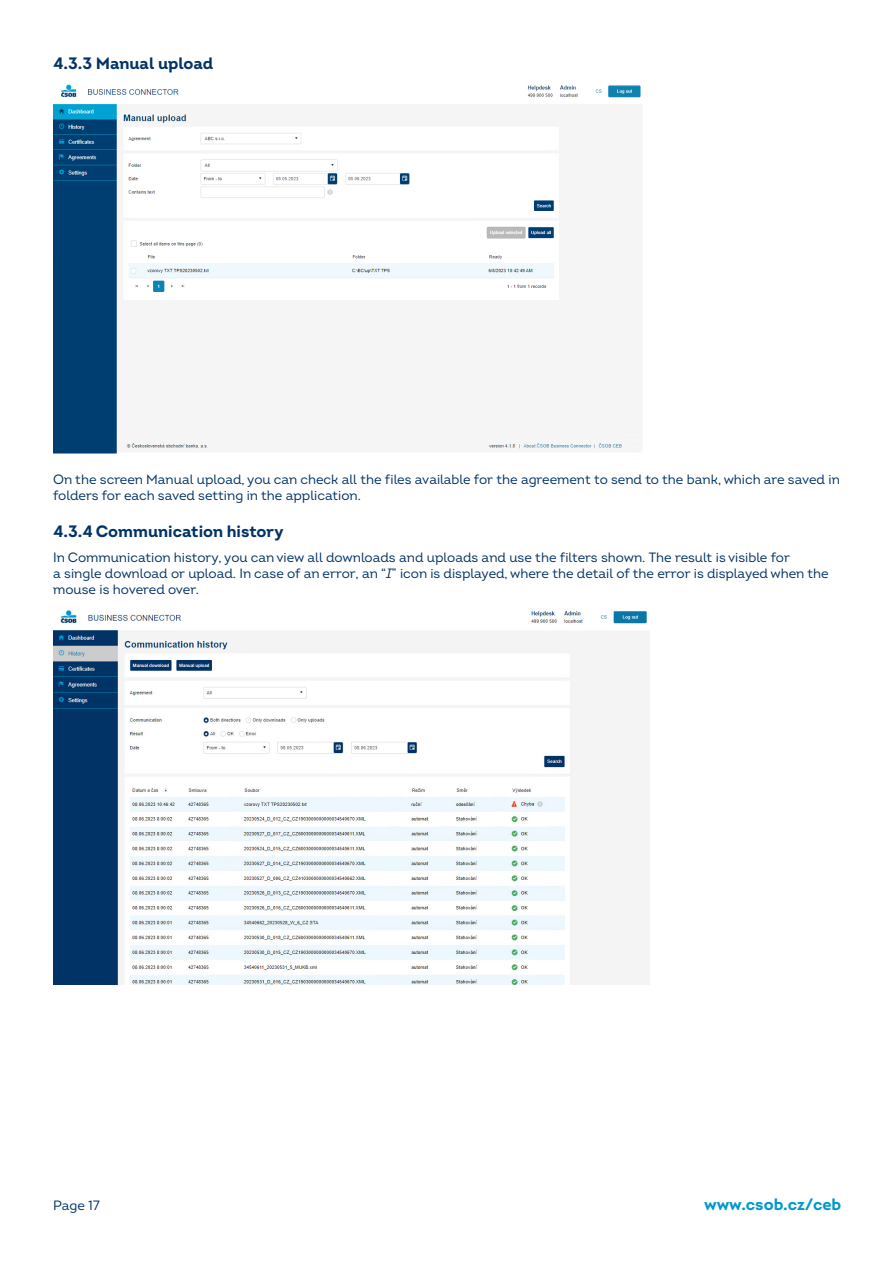
<style>
.page{position:relative;width:893px;height:1263px;background:#fff}
.page>*{position:absolute;margin:0;border:0;box-sizing:border-box;transform-origin:0 0}
.podnadpis_x_x_x{font:700 16.5px "Intro";color:#036}
.t1{font:700 16.5px "Intro";color:#0099cd}
.normal_text{font:13.5px/16.2px "Intro";color:#036}
.s1{font-style:italic}
</style>
<div class="page">
<img style="left:53px;top:84px;width:589px;height:370px">
<img style="left:53px;top:610px;width:597px;height:374px">
<p class="podnadpis_x_x_x" style="left:53px;top:52px;width:162px">4.3.3 Manual upload</p>
<p class="normal_text" style="left:53px;top:471px;width:788px">On the screen Manual upload, you can check all the files available for the agreement to send to the bank, which are saved in folders for each saved setting in the application.</p>
<p class="podnadpis_x_x_x" style="left:53px;top:521px;width:232px">4.3.4 Communication history</p>
<p class="normal_text" style="left:53px;top:549px;width:777px">In Communication history, you can view all downloads and uploads and use the filters shown. The result is visible for<br>a single download or upload. In case of an error, an “<span class="s1">I</span>” icon is displayed, where the detail of the error is displayed when the mouse is hovered over.</p>
<p class="normal_text" style="left:53px;top:1197px;width:48px">Page 17</p>
<p class="t1" style="left:704px;top:1194px;width:139px">www.csob.cz/ceb</p>
</div>
